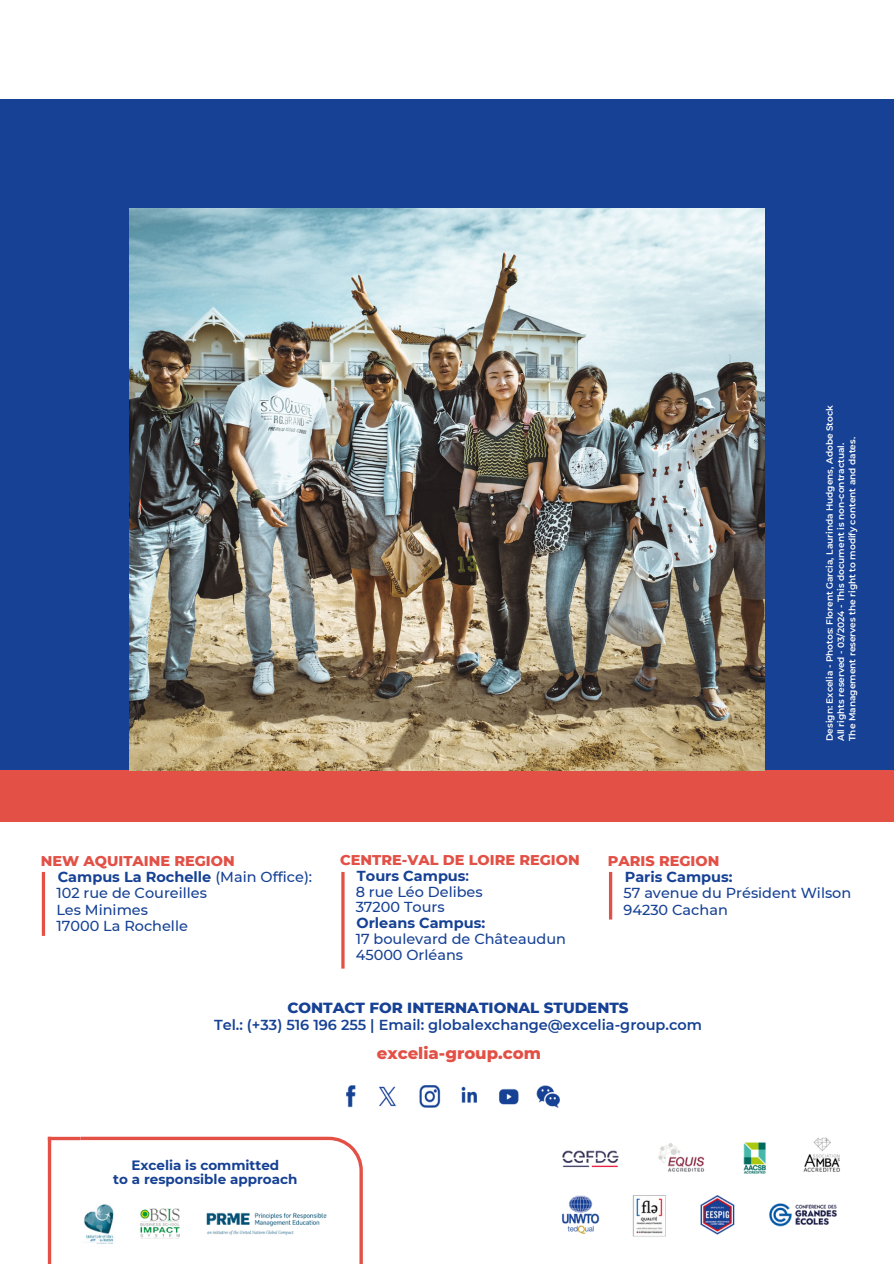
<style>
.page{position:relative;width:894px;height:1264px;background:#fff}
.page>*{position:absolute;margin:0;border:0;box-sizing:border-box;transform-origin:0 0}
.t1{font:800 16.5px "Montserrat";color:#e25046}
.t2{font:800 15px "Montserrat";color:#164194}
.t3{font:500 14.4px/16.4px "Montserrat";color:#164194}
.t4{font:600 14.4px "Montserrat";color:#164194}
.t5{font:700 14.4px "Montserrat";color:#164194}
.t6{font:800 14.4px "Montserrat";color:#e25046}
.t7{font:700 13.5px/14.7px "Montserrat";color:#164194;text-align:center}
.t8{font:600 9px/11.2px "Montserrat";color:#fff}
.s1{font-weight:800;color:#e25046}
.s2{font-weight:700}
.s3{font-weight:600}
</style>
<div class="page">
<div style="left:0;top:99px;width:893px;height:671px;background:#164194"></div>
<div style="left:0;top:770px;width:893px;height:51px;background:#e25046"></div>
<img style="left:562px;top:1137px;width:279px;height:100px">
<hr style="left:42px;top:872px;width:3px;height:63px;background:#e25046">
<hr style="left:341px;top:872px;width:3px;height:96px;background:#e25046">
<svg style="left:609px;top:872px;width:3px;height:47px"></svg>
<img style="left:346px;top:1085px;width:213px;height:22px">
<svg style="left:48px;top:1136px;width:315px;height:127px"></svg>
<div style="left:44px;top:1131px;width:37px;height:41px;background:#fff"></div>
<svg style="left:51px;top:1136px;width:30px;height:4px"></svg>
<hr style="left:48px;top:1136px;width:3px;height:36px;background:#e25046">
<img style="left:129px;top:208px;width:635px;height:562px">
<img style="left:81px;top:1203px;width:248px;height:40px">
<p class="t8" style="left:823px;top:741px;width:337px;rotate:-90deg">Design: Excelia - Photos: Florent Garcia, Laurinda Hudgens, Adobe Stock<br>All rights reserved - 03/2024 - This document is non-contractual.<br>The Management reserves the right to modify content and dates.</p>
<p class="t3" style="left:56px;top:852px;width:257px;text-indent:-16px"><span class="s1">NEW AQUITAINE REGION<br></span><span class="s2">Campus La Rochelle</span> (Main Office):<br>102 rue de Coureilles<br>Les Minimes<br>17000 La Rochelle</p>
<p class="t3" style="left:355px;top:852px;width:225px;line-height:15.8px;text-indent:-16px"><span class="s1">CENTRE-VAL DE LOIRE REGION<br></span><span class="s2">Tours Campus</span><span class="s3">:<br></span>8 rue Léo Delibes<br>37200 Tours</p>
<p class="t5" style="left:356px;top:914px;width:130px">Orleans Campus:</p>
<p class="t3" style="left:355px;top:930px;width:212px;line-height:15.8px">17 boulevard de Châteaudun<br>45000 Orléans</p>
<p class="t6" style="left:607px;top:851px;width:113px">PARIS REGION</p>
<p class="t5" style="left:624px;top:868px;width:109px">Paris Campus:</p>
<p class="t3" style="left:623px;top:885px;width:229px">57 avenue du Président Wilson<br>94230 Cachan</p>
<p class="t2" style="left:287px;top:998px;width:343px">CONTACT FOR INTERNATIONAL STUDENTS</p>
<p class="t4" style="left:214px;top:1016px;width:489px">Tel.: (+33) 516 196 255 | Email: globalexchange@excelia-group.com</p>
<p class="t1" style="left:377px;top:1043px;width:165px">excelia-group.com</p>
<p class="t7" style="left:113px;top:1157px;width:185px">Excelia is committed<br>to a responsible approach</p>
</div>
